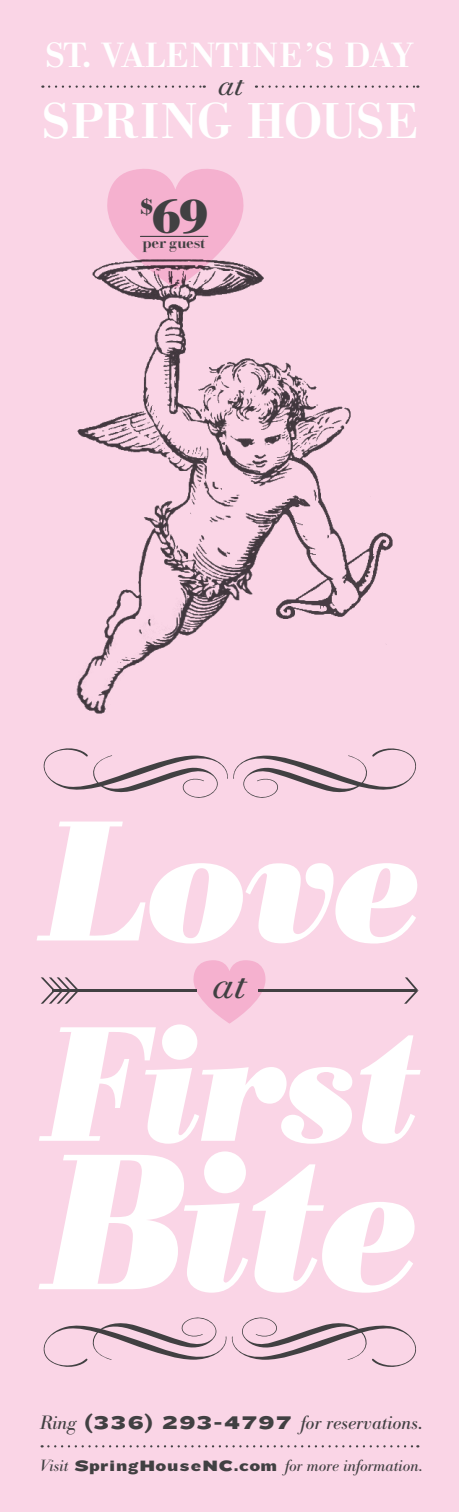
<style>
.page{position:relative;width:459px;height:1512px;background:#fad5e6}
.page>*{position:absolute;margin:0;border:0;box-sizing:border-box;transform-origin:0 0}
.t1{font:italic 700 190.35px "Bodoni BE";color:#fff}
.t2{font:italic 700 168.45px "Bodoni BE";color:#fff}
.t3{font:italic 700 160.8px "Bodoni BE";color:#fff}
.t4{font:500 49.5px "Bodoni BE";color:#fff}
.t5{font:700 47.1px "Bodoni BE";color:#414042}
.t6{font:39.6px "Bodoni Classic Chancery";color:#414042}
.t7{font:500 34.5px "Bodoni BE";color:#fff}
.t8{font:30px "Bodoni Classic Chancery";color:#414042}
.t9{font:700 20.7px "Bodoni BE";color:#414042}
.t10{font:italic 18.9px "Bodoni BE";color:#414042}
.t11{font:italic 16.05px "Bodoni BE";color:#414042}
.t12{font:700 15.9px "Bodoni Classic";letter-spacing:-.03em;color:#414042}
.s1{font-weight:400;font-style:italic}
.s2{font-family:"Knockout HTF74 Full Sumo";font-style:normal}
.s3{font-family:"Knockout HTF74 Full Sumo";font-style:normal;font-size:15.6px}
</style>
<div class="page">
<svg style="left:193px;top:960px;width:73px;height:64px"></svg>
<svg style="left:107px;top:169px;width:137px;height:89px"></svg>
<hr style="left:52px;top:989px;width:145px;height:3px;background:#414042">
<svg style="left:41px;top:977px;width:37px;height:27px"></svg>
<svg style="left:404px;top:977px;width:14px;height:27px"></svg>
<hr style="left:258px;top:989px;width:158px;height:3px;background:#414042">
<svg style="left:42px;top:1445px;width:376px;height:2px"></svg>
<img style="left:77px;top:258px;width:316px;height:456px">
<svg style="left:49px;top:85px;width:156px;height:3px"></svg>
<svg style="left:263px;top:85px;width:155px;height:3px"></svg>
<hr style="left:140px;top:236px;width:68px;height:1px;background:#414042">
<svg style="left:43px;top:748px;width:373px;height:50px"></svg>
<svg style="left:43px;top:1317px;width:373px;height:50px"></svg>
<h3 class="t7" style="left:45px;top:35px;width:371px">ST. VALENTINE<span class="s1">’</span> S DAY</h3>
<h3 class="t8" style="left:217px;top:65px;width:27px">at</h3>
<h3 class="t4" style="left:41px;top:92px;width:379px">SPRING HOUSE</h3>
<p class="t9" style="left:140px;top:194px;width:14px">$</p>
<h3 class="t5" style="left:152px;top:188px;width:57px">69</h3>
<p class="t12" style="left:143px;top:233px;width:65px">per guest</p>
<h2 class="t2" style="left:41px;top:777px;width:379px">Love</h2>
<h3 class="t6" style="left:211px;top:958px;width:35px">at</h3>
<h3 class="t3" style="left:43px;top:984px;width:373px">First</h3>
<h1 class="t1" style="left:43px;top:1104px;width:375px">Bite</h1>
<p class="t10" style="left:40px;top:1412px;width:384px">Ring <span class="s2">(336) 293-4797</span> for reservations.</p>
<p class="t11" style="left:40px;top:1457px;width:384px">Visit <span class="s3">SpringHouseNC.com</span> for more information.</p>
</div>
